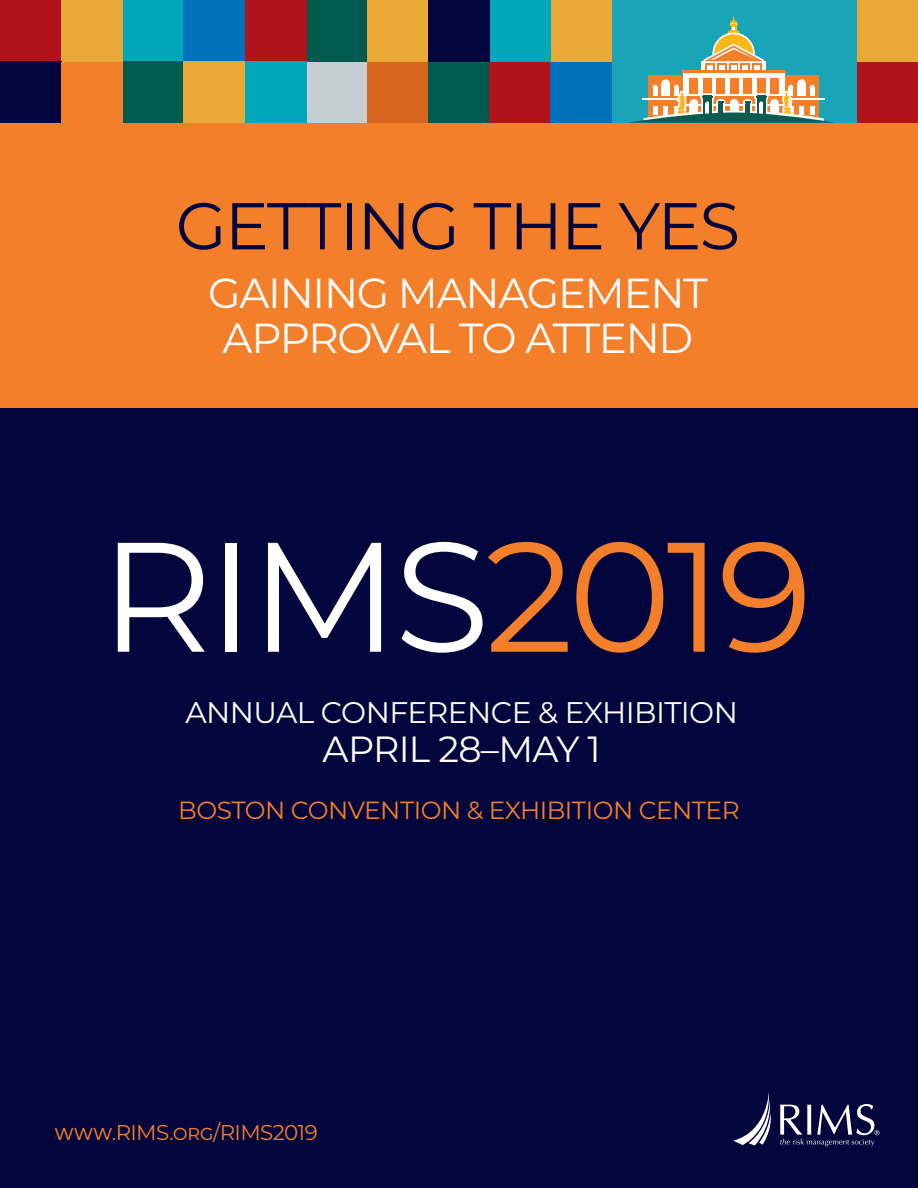
<style>
.page{position:relative;width:918px;height:1188px;background:#02063d}
.page>*{position:absolute;margin:0;border:0;box-sizing:border-box;transform-origin:0 0}
.t1{font:155.55px "Montserrat";letter-spacing:-.03em;color:#fff}
.t2{font:66px "Montserrat";letter-spacing:-.03em;color:#02063d}
.t3{font:42px/45px "Montserrat";letter-spacing:-.03em;color:#fff;text-align:center}
.t4{font:36.45px "Montserrat";letter-spacing:-.02em;color:#fff}
.t5{font:29.85px "Montserrat";letter-spacing:-.02em;color:#fff}
.t6{font:24.9px "Montserrat";letter-spacing:-.02em;color:#f47f28}
.t7{font:21.45px "Montserrat";letter-spacing:-.03em;color:#f47f2a}
.s1{color:#f47f2a}
</style>
<div class="page">
<div style="left:0;top:123px;width:918px;height:285px;background:#f47f2a"></div>
<svg style="left:733px;top:1092px;width:38px;height:54px"></svg>
<svg style="left:780px;top:1104px;width:99px;height:43px"></svg>
<div style="left:123px;top:1px;width:61px;height:61px;background:#00a6b9"></div>
<div style="left:123px;top:62px;width:61px;height:61px;background:#005b4f"></div>
<div style="left:306px;top:62px;width:61px;height:61px;background:#c5ced3"></div>
<div style="left:367px;top:62px;width:61px;height:61px;background:#d8651e"></div>
<div style="left:428px;top:62px;width:62px;height:61px;background:#005b4f"></div>
<div style="left:490px;top:62px;width:61px;height:61px;background:#b0131c"></div>
<div style="left:551px;top:62px;width:61px;height:61px;background:#0072bc"></div>
<div style="left:551px;top:1px;width:61px;height:61px;background:#eaa837"></div>
<div style="left:0;top:1px;width:61px;height:61px;background:#b0131c"></div>
<div style="left:490px;top:1px;width:61px;height:61px;background:#00a6b9"></div>
<div style="left:61px;top:1px;width:62px;height:61px;background:#eaa837"></div>
<div style="left:306px;top:1px;width:61px;height:61px;background:#005b4f"></div>
<div style="left:367px;top:1px;width:61px;height:61px;background:#eaa837"></div>
<div style="left:856px;top:62px;width:62px;height:61px;background:#b0131c"></div>
<div style="left:856px;top:1px;width:62px;height:61px;background:#eaa837"></div>
<div style="left:245px;top:1px;width:61px;height:61px;background:#b0131c"></div>
<div style="left:184px;top:1px;width:61px;height:61px;background:#0072bc"></div>
<div style="left:184px;top:62px;width:61px;height:61px;background:#eaa837"></div>
<div style="left:245px;top:62px;width:61px;height:61px;background:#00a6b9"></div>
<div style="left:61px;top:62px;width:61px;height:61px;background:#f47f2a"></div>
<div style="left:612px;top:0;width:244px;height:123px;background:#1aa4b7"></div>
<div style="left:702px;top:61px;width:64px;height:12px;background:#fff"></div>
<svg style="left:712px;top:33px;width:43px;height:42px"></svg>
<div style="left:714px;top:34px;width:39px;height:39px;background:#fcb818;border-radius:50%"></div>
<svg style="left:728px;top:16px;width:11px;height:19px"></svg>
<svg style="left:703px;top:44px;width:61px;height:26px"></svg>
<div style="left:648px;top:75px;width:52px;height:45px;background:#f47f28"></div>
<div style="left:661px;top:79px;width:9px;height:9px;background:#fff;border-radius:50%"></div>
<div style="left:768px;top:75px;width:51px;height:45px;background:#f47f28"></div>
<div style="left:797px;top:79px;width:9px;height:9px;background:#fff;border-radius:50%"></div>
<div style="left:683px;top:72px;width:101px;height:24px;background:#fff"></div>
<div style="left:690px;top:78px;width:8px;height:15px;background:#f47f28"></div>
<div style="left:703px;top:78px;width:9px;height:15px;background:#f47f28"></div>
<div style="left:717px;top:78px;width:8px;height:15px;background:#f47f28"></div>
<div style="left:730px;top:78px;width:8px;height:15px;background:#f47f28"></div>
<div style="left:743px;top:78px;width:9px;height:15px;background:#f47f28"></div>
<div style="left:757px;top:78px;width:8px;height:15px;background:#f47f28"></div>
<div style="left:770px;top:78px;width:9px;height:15px;background:#f47f28"></div>
<hr style="left:682px;top:70px;width:103px;height:3px;background:#f47f28">
<svg style="left:628px;top:85px;width:207px;height:38px"></svg>
<p class="t2" style="left:176px;top:181px;width:566px">GETTING THE YES</p>
<p class="t3" style="left:208px;top:269px;width:501px">GAINING MANAGEMENT<br>APPROVAL TO ATTEND</p>
<p class="t1" style="left:100px;top:490px;width:714px">RIMS<span class="s1">2019</span></p>
<p class="t5" style="left:185px;top:692px;width:554px">ANNUAL CONFERENCE &amp; EXHIBITION</p>
<p class="t4" style="left:323px;top:724px;width:280px">APRIL 28–MAY 1</p>
<p class="t6" style="left:178px;top:794px;width:563px">BOSTON CONVENTION &amp; EXHIBITION CENTER</p>
<p class="t7" style="left:54px;top:1117px;width:265px">www.RIMS.org/RIMS2019</p>
</div>
